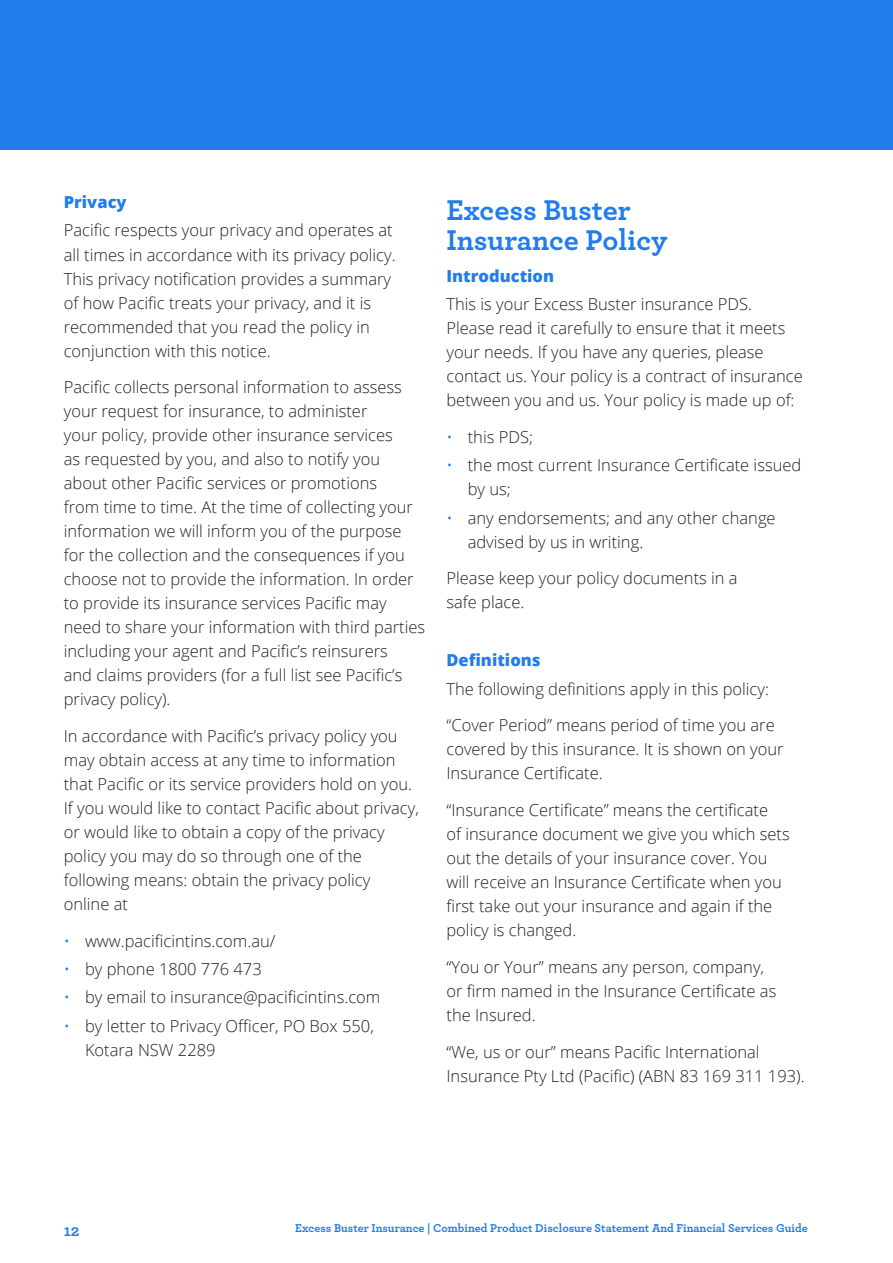
<style>
.page{position:relative;width:893px;height:1263px;background:#fff}
.page>*{position:absolute;margin:0;border:0;box-sizing:border-box;transform-origin:0 0}
.Blue_Body_Heading{font:700 30px/30px "Archer";color:#217ded}
.Body{font:300 16.5px/24px "Open Sans";color:#231f20}
.Blue_Bold_Minor_Head{font:800 16.5px "Open Sans";color:#217ded}
.t1{font:700 16.5px "Archer";color:#217ded}
.t2{font:700 12px "Archer";color:#217ded}
.s1{color:#217ded}
</style>
<div class="page">
<div style="left:0;top:0;width:893px;height:150px;background:#217ded"></div>
<p class="Blue_Bold_Minor_Head" style="left:64px;top:190px;width:64px">Privacy</p>
<p class="Body" style="left:64px;top:218px;width:333px">Pacific respects your privacy and operates at all times in accordance with its privacy policy.<br>This privacy notification provides a summary of how Pacific treats your privacy, and it is recommended that you read the policy in conjunction with this notice.</p>
<p class="Body" style="left:64px;top:375px;width:363px">Pacific collects personal information to assess your request for insurance, to administer<br>your policy, provide other insurance services<br>as requested by you, and also to notify you about other Pacific services or promotions<br>from time to time. At the time of collecting your information we will inform you of the purpose for the collection and the consequences if you choose not to provide the information. In order to provide its insurance services Pacific may need to share your information with third parties including your agent and Pacific’s reinsurers<br>and claims providers (for a full list see Pacific’s privacy policy).</p>
<p class="Body" style="left:64px;top:724px;width:357px">In accordance with Pacific’s privacy policy you may obtain access at any time to information that Pacific or its service providers hold on you.<br>If you would like to contact Pacific about privacy, or would like to obtain a copy of the privacy policy you may do so through one of the following means: obtain the privacy policy online at</p>
<p class="Body" style="left:64px;top:928px;width:213px"><span class="s1">•</span> www.pacificintins.com.au/</p>
<p class="Body" style="left:64px;top:957px;width:200px"><span class="s1">•</span> by phone 1800 776 473</p>
<p class="Body" style="left:64px;top:985px;width:318px"><span class="s1">•</span> by email to insurance@pacificintins.com</p>
<p class="Body" style="left:85px;top:1013px;width:290px;text-indent:-21px"><span class="s1">•</span> by letter to Privacy Officer, PO Box 550,<br>Kotara NSW 2289</p>
<p class="Blue_Body_Heading" style="left:446px;top:193px;width:222px">Excess Buster<br>Insurance Policy</p>
<p class="Blue_Bold_Minor_Head" style="left:446px;top:264px;width:109px">Introduction</p>
<p class="Body" style="left:446px;top:292px;width:358px">This is your Excess Buster insurance PDS.<br>Please read it carefully to ensure that it meets your needs. If you have any queries, please contact us. Your policy is a contract of insurance between you and us. Your policy is made up of:</p>
<p class="Body" style="left:446px;top:425px;width:88px"><span class="s1">•</span> this PDS;</p>
<p class="Body" style="left:468px;top:453px;width:335px;text-indent:-21px"><span class="s1">•</span> the most current Insurance Certificate issued by us;</p>
<p class="Body" style="left:468px;top:505px;width:309px;text-indent:-21px"><span class="s1">•</span> any endorsements; and any other change advised by us in writing.</p>
<p class="Body" style="left:446px;top:566px;width:293px">Please keep your policy documents in a safe place.</p>
<p class="Blue_Bold_Minor_Head" style="left:446px;top:648px;width:96px">Definitions</p>
<p class="Body" style="left:446px;top:676px;width:324px">The following definitions apply in this policy:</p>
<p class="Body" style="left:446px;top:713px;width:339px">“Cover Period” means period of time you are covered by this insurance. It is shown on your<br>Insurance Certificate.</p>
<p class="Body" style="left:446px;top:798px;width:345px">“Insurance Certificate” means the certificate<br>of insurance document we give you which sets out the details of your insurance cover. You will receive an Insurance Certificate when you first take out your insurance and again if the policy is changed.</p>
<p class="Body" style="left:446px;top:954px;width:331px">“You or Your” means any person, company, or firm named in the Insurance Certificate as the Insured.</p>
<p class="Body" style="left:446px;top:1039px;width:360px">“We, us or our” means Pacific International<br>Insurance Pty Ltd (Pacific) (ABN 83 169 311 193).</p>
<p class="t1" style="left:64px;top:1217px;width:17px">12</p>
<p class="t2" style="left:295px;top:1219px;width:514px">Excess Buster Insurance | Combined Product Disclosure Statement And Financial Services Guide</p>
</div>
